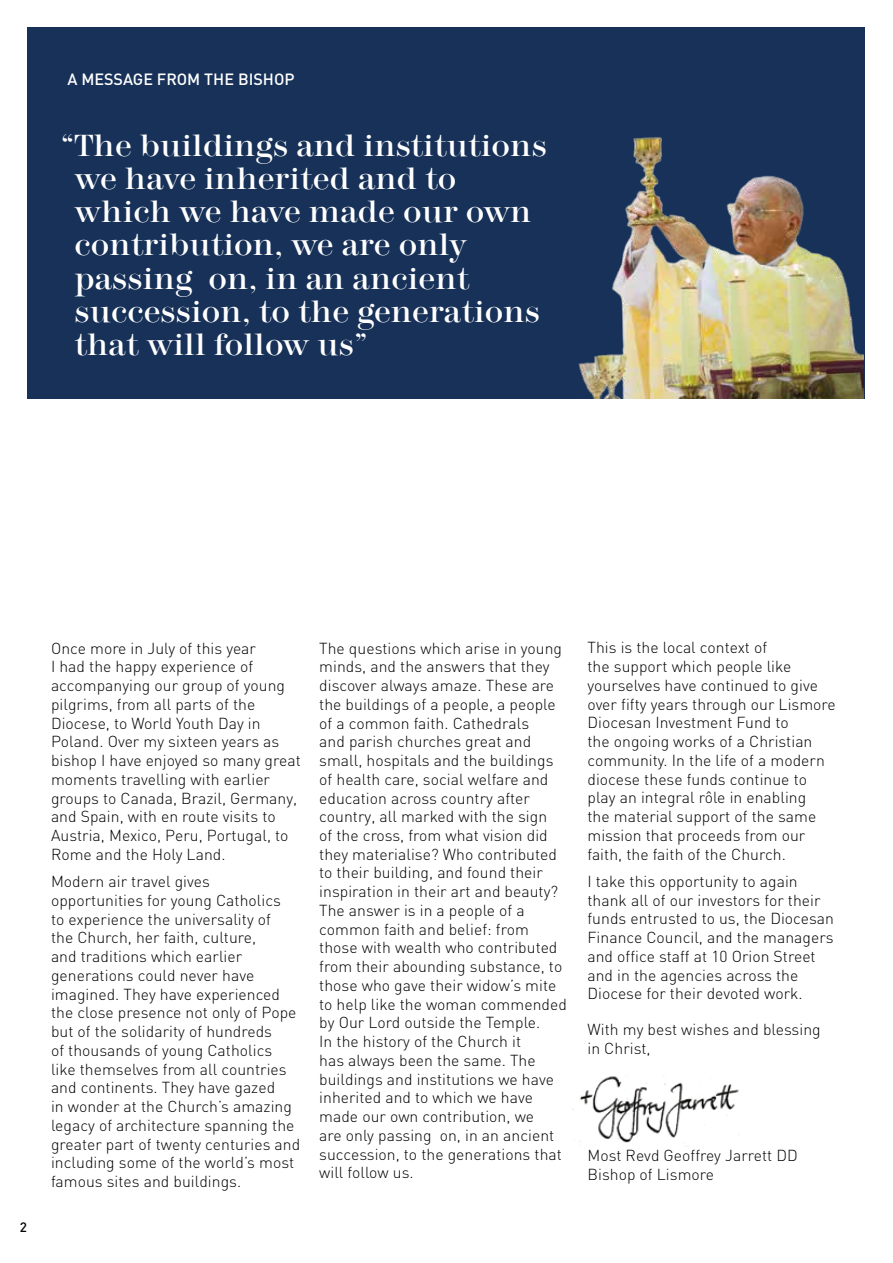
<style>
.page{position:relative;width:893px;height:1263px;background:#fff}
.page>*{position:absolute;margin:0;border:0;box-sizing:border-box;transform-origin:0 0}
.t1{font:31.5px/33px "Modern Two Sixtn Md ITC";letter-spacing:.005em;color:#fff}
.t2{font:500 16.05px "DIN";color:#fff}
.t3{font:300 15.75px/18.8px "DIN";letter-spacing:.005em;color:#000}
.t4{font:500 13.5px "DIN";color:#000}
</style>
<div class="page">
<img style="left:572px;top:1076px;width:167px;height:71px">
<div style="left:27px;top:27px;width:837px;height:372px;background:#173158"></div>
<img style="left:578px;top:137px;width:286px;height:261px">
<p class="t2" style="left:67px;top:69px;width:229px">A MESSAGE FROM THE BISHOP</p>
<h1 class="t1" style="left:74px;top:130px;width:474px;text-indent:-14px">“The buildings and institutions we have inherited and to which we have made our own contribution, we are only passing on, in an ancient succession, to the generations that will follow us”</h1>
<p class="t4" style="left:20px;top:1218px;width:9px">2</p>
<p class="t3" style="left:51px;top:638px;width:251px">Once more in July of this year<br>I had the happy experience of accompanying our group of young pilgrims, from all parts of the<br>Diocese, to World Youth Day in<br>Poland. Over my sixteen years as bishop I have enjoyed so many great moments travelling with earlier groups to Canada, Brazil, Germany, and Spain, with en route visits to<br>Austria, Mexico, Peru, Portugal, to<br>Rome and the Holy Land.</p>
<p class="t3" style="left:51px;top:872px;width:251px">Modern air travel gives opportunities for young Catholics<br>to experience the universality of<br>the Church, her faith, culture,<br>and traditions which earlier generations could never have imagined. They have experienced the close presence not only of Pope but of the solidarity of hundreds<br>of thousands of young Catholics like themselves from all countries and continents. They have gazed<br>in wonder at the Church’s amazing legacy of architecture spanning the greater part of twenty centuries and including some of the world’s most famous sites and buildings.</p>
<p class="t3" style="left:319px;top:638px;width:249px">The questions which arise in young minds, and the answers that they discover always amaze. These are the buildings of a people, a people of a common faith. Cathedrals<br>and parish churches great and small, hospitals and the buildings of health care, social welfare and education across country after country, all marked with the sign<br>of the cross, from what vision did they materialise? Who contributed to their building, and found their inspiration in their art and beauty?<br>The answer is in a people of a common faith and belief: from those with wealth who contributed from their abounding substance, to those who gave their widow’s mite to help like the woman commended by Our Lord outside the Temple.<br>In the history of the Church it<br>has always been the same. The buildings and institutions we have inherited and to which we have made our own contribution, we<br>are only passing on, in an ancient succession, to the generations that will follow us.</p>
<p class="t3" style="left:587px;top:638px;width:250px">This is the local context of<br>the support which people like yourselves have continued to give over fifty years through our Lismore<br>Diocesan Investment Fund to<br>the ongoing works of a Christian community. In the life of a modern diocese these funds continue to play an integral rôle in enabling<br>the material support of the same mission that proceeds from our faith, the faith of the Church.</p>
<p class="t3" style="left:587px;top:871px;width:248px">I take this opportunity to again thank all of our investors for their funds entrusted to us, the Diocesan Finance Council, and the managers and office staff at 10 O rion Street and in the agencies across the Diocese for their devoted work.</p>
<p class="t3" style="left:587px;top:1020px;width:235px">With my best wishes and blessing in Christ,</p>
<p class="t3" style="left:587px;top:1146px;width:212px">Most Revd G eoffrey Jarrett DD<br>Bishop of Lismore</p>
</div>
